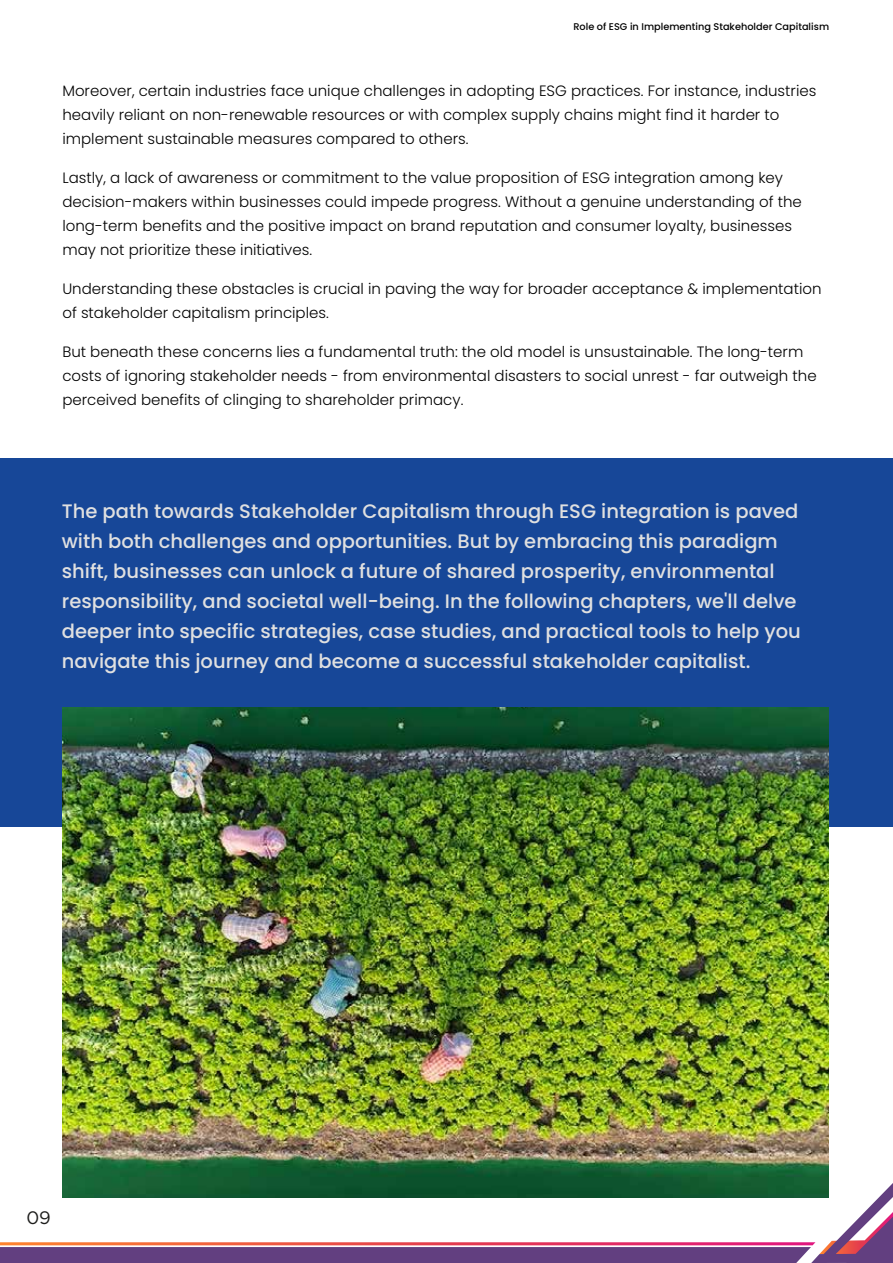
<style>
.page{position:relative;width:893px;height:1263px;background:#fff}
.page>*{position:absolute;margin:0;border:0;box-sizing:border-box;transform-origin:0 0}
.t1{font:500 19.5px/30px "Poppins";color:#e0e0e0}
.t2{font:18px "Gotham";color:#1d1d1b}
.t3{font:300 15px/24px "Poppins";color:#000}
.t4{font:500 9.75px "Poppins";color:#000}
</style>
<div class="page">
<div style="left:0;top:459px;width:893px;height:368px;background:#174798"></div>
<svg style="left:0;top:1183px;width:893px;height:80px"></svg>
<img style="left:63px;top:707px;width:765px;height:490px">
<p class="t4" style="left:573px;top:21px;width:257px">Role of ESG in Implementing Stakeholder Capitalism</p>
<p class="t3" style="left:62px;top:78px;width:756px">Moreover, certain industries face unique challenges in adopting ESG practices. For instance, industries heavily reliant on non-renewable resources or with complex supply chains might find it harder to implement sustainable measures compared to others.</p>
<p class="t3" style="left:62px;top:165px;width:741px">Lastly, a lack of awareness or commitment to the value proposition of ESG integration among key decision-makers within businesses could impede progress. Without a genuine understanding of the long-term benefits and the positive impact on brand reputation and consumer loyalty, businesses may not prioritize these initiatives.</p>
<p class="t3" style="left:62px;top:276px;width:761px">Understanding these obstacles is crucial in paving the way for broader acceptance &amp; implementation of stakeholder capitalism principles.</p>
<p class="t3" style="left:62px;top:339px;width:756px">But beneath these concerns lies a fundamental truth: the old model is unsustainable. The long-term costs of ignoring stakeholder needs - from environmental disasters to social unrest - far outweigh the perceived benefits of clinging to shareholder primacy.</p>
<p class="t1" style="left:62px;top:496px;width:740px">The path towards Stakeholder Capitalism through ESG integration is paved with both challenges and opportunities. But by embracing this paradigm shift, businesses can unlock a future of shared prosperity, environmental responsibility, and societal well-being. In the following chapters, we'll delve deeper into specific strategies, case studies, and practical tools to help you navigate this journey and become a successful stakeholder capitalist.</p>
<p class="t2" style="left:27px;top:1206px;width:26px">09</p>
</div>
